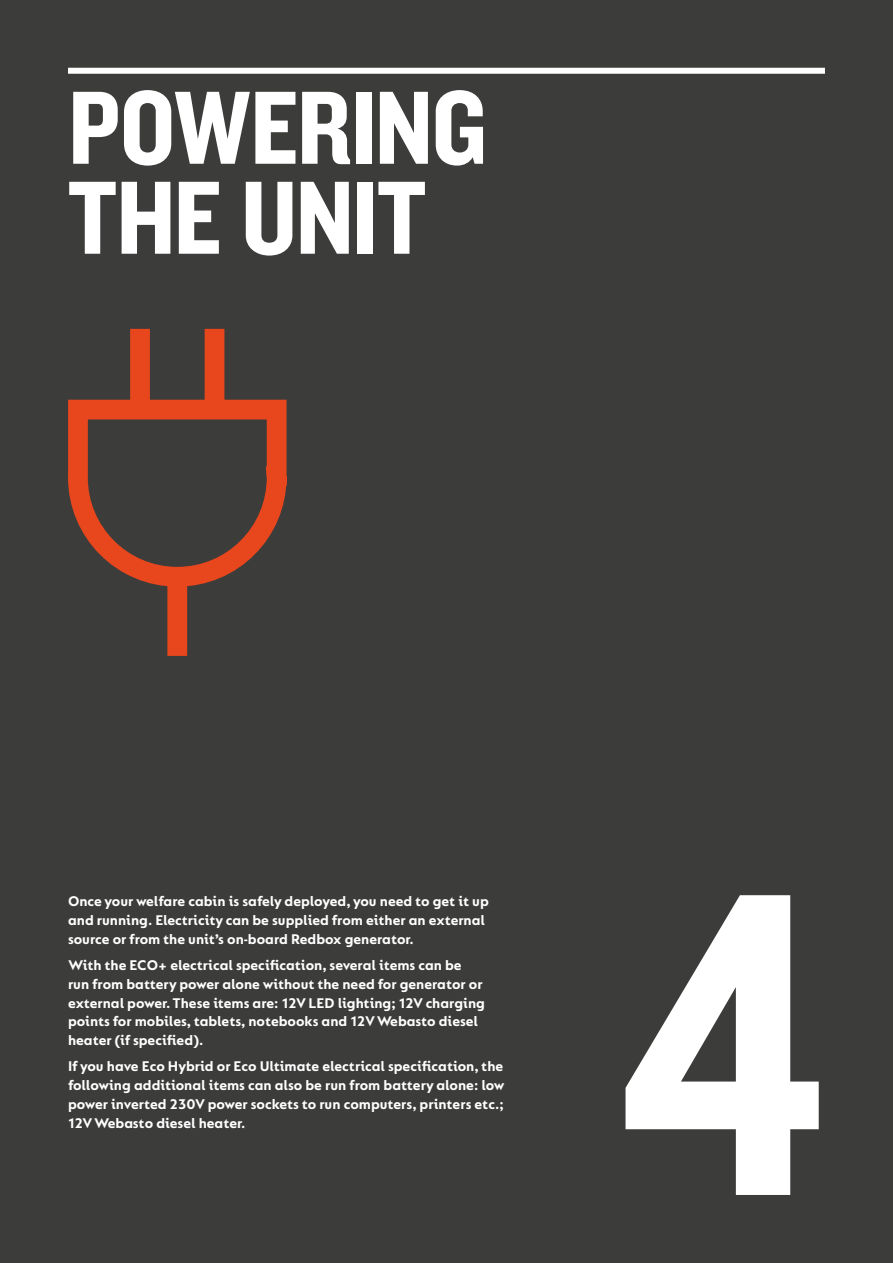
<style>
.page{position:relative;width:893px;height:1263px;background:#3c3c3b}
.page>*{position:absolute;margin:0;border:0;box-sizing:border-box;transform-origin:0 0}
.t1{font:450px "Knockout HTF50 Welterweight";color:#fff}
.t2{font:108px/90px "Knockout HTF50 Welterweight";letter-spacing:-.015em;color:#fff}
.t3{font:700 15px/18.8px "FS Lucas";color:#fff}
</style>
<div class="page">
<div style="left:68px;top:68px;width:757px;height:6px;background:#fff"></div>
<div style="left:130px;top:329px;width:20px;height:81px;background:#e8461c"></div>
<div style="left:205px;top:329px;width:19px;height:81px;background:#e8461c"></div>
<svg style="left:68px;top:390px;width:219px;height:206px"></svg>
<div style="left:167px;top:577px;width:20px;height:79px;background:#e8461c"></div>
<h2 class="t2" style="left:68px;top:86px;width:421px">POWERING<br>THE UNIT</h2>
<p class="t3" style="left:68px;top:892px;width:422px">Once your welfare cabin is safely deployed, you need to get it up and running. Electricity can be supplied from either an external source or from the unit’s on-board Redbox generator.</p>
<p class="t3" style="left:68px;top:955px;width:418px">With the ECO+ electrical specification, several items can be run from battery power alone without the need for generator or external power. These items are: 12V LED lighting; 12V charging points for mobiles, tablets, notebooks and 12V Webasto diesel heater (if specified).</p>
<p class="t3" style="left:68px;top:1057px;width:438px;text-align:justify">If you have Eco Hybrid or Eco Ultimate electrical specification, the following additional items can also be run from battery alone: low power inverted 230V power sockets to run computers, printers etc.; 12V Webasto diesel heater.</p>
<h1 class="t1" style="left:619px;top:811px;width:207px">4</h1>
</div>
